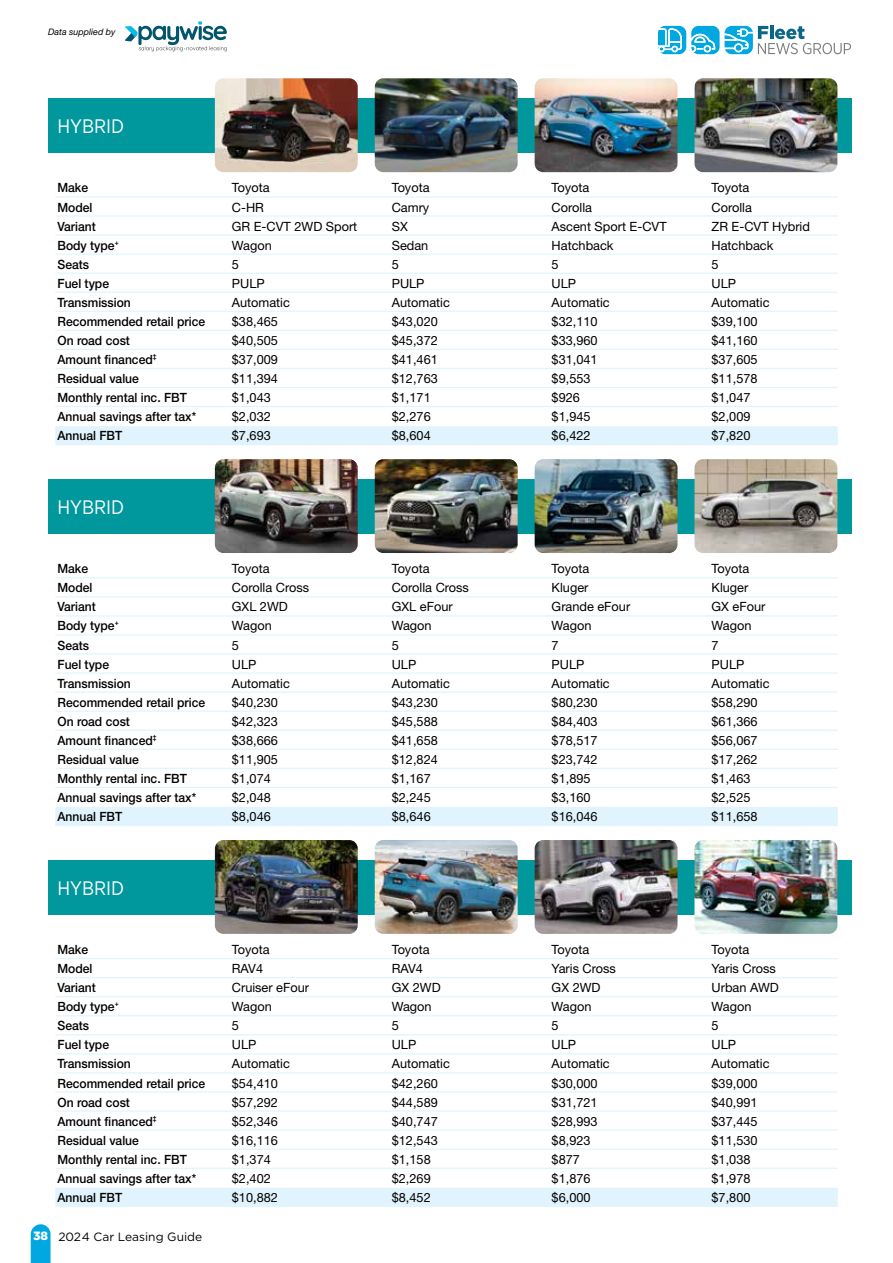
<style>
.page{position:relative;width:893px;height:1263px;background:#fff}
.page>*{position:absolute;margin:0;border:0;box-sizing:border-box;transform-origin:0 0}
.t1{font:19.5px "Gotham Narrow";color:#fff}
.t2{font:12.75px/19px "Helvetica Neue";color:#000}
.t3{font:500 12.75px/19px "Helvetica Neue CE";color:#000;scale:.95 1}
.t4{font:12px "Gotham";color:#000}
.t5{font:italic 9px "Helvetica Neue CE";color:#000}
.s1{font-weight:900;color:#fff}
</style>
<div class="page">
<div style="left:49px;top:860px;width:803px;height:55px;background:#00989d"></div>
<div style="left:49px;top:479px;width:803px;height:55px;background:#00989d"></div>
<div style="left:49px;top:99px;width:803px;height:54px;background:#00989d"></div>
<hr style="left:55px;top:958px;width:783px;height:1px;background:#e1f4fd">
<hr style="left:55px;top:977px;width:783px;height:1px;background:#e1f4fd">
<hr style="left:55px;top:996px;width:783px;height:1px;background:#e1f4fd">
<hr style="left:55px;top:1015px;width:783px;height:1px;background:#e1f4fd">
<hr style="left:55px;top:1034px;width:783px;height:1px;background:#e1f4fd">
<hr style="left:55px;top:1053px;width:783px;height:1px;background:#e1f4fd">
<hr style="left:55px;top:1072px;width:783px;height:1px;background:#e1f4fd">
<hr style="left:55px;top:1091px;width:783px;height:1px;background:#e1f4fd">
<hr style="left:55px;top:1110px;width:783px;height:2px;background:#e1f4fd">
<hr style="left:55px;top:1129px;width:783px;height:2px;background:#e1f4fd">
<hr style="left:55px;top:1148px;width:783px;height:2px;background:#e1f4fd">
<hr style="left:55px;top:1167px;width:783px;height:2px;background:#e1f4fd">
<div style="left:55px;top:1188px;width:783px;height:19px;background:#e1f4fd"></div>
<hr style="left:55px;top:577px;width:783px;height:1px;background:#e1f4fd">
<hr style="left:55px;top:596px;width:783px;height:1px;background:#e1f4fd">
<hr style="left:55px;top:615px;width:783px;height:1px;background:#e1f4fd">
<hr style="left:55px;top:634px;width:783px;height:1px;background:#e1f4fd">
<hr style="left:55px;top:653px;width:783px;height:2px;background:#e1f4fd">
<hr style="left:55px;top:672px;width:783px;height:2px;background:#e1f4fd">
<hr style="left:55px;top:691px;width:783px;height:2px;background:#e1f4fd">
<hr style="left:55px;top:710px;width:783px;height:2px;background:#e1f4fd">
<hr style="left:55px;top:730px;width:783px;height:1px;background:#e1f4fd">
<hr style="left:55px;top:749px;width:783px;height:1px;background:#e1f4fd">
<hr style="left:55px;top:768px;width:783px;height:1px;background:#e1f4fd">
<hr style="left:55px;top:787px;width:783px;height:1px;background:#e1f4fd">
<div style="left:55px;top:807px;width:783px;height:19px;background:#e1f4fd"></div>
<hr style="left:55px;top:196px;width:783px;height:2px;background:#e1f4fd">
<hr style="left:55px;top:215px;width:783px;height:2px;background:#e1f4fd">
<hr style="left:55px;top:234px;width:783px;height:2px;background:#e1f4fd">
<hr style="left:55px;top:253px;width:783px;height:2px;background:#e1f4fd">
<hr style="left:55px;top:273px;width:783px;height:1px;background:#e1f4fd">
<hr style="left:55px;top:292px;width:783px;height:1px;background:#e1f4fd">
<hr style="left:55px;top:311px;width:783px;height:1px;background:#e1f4fd">
<hr style="left:55px;top:330px;width:783px;height:1px;background:#e1f4fd">
<hr style="left:55px;top:349px;width:783px;height:1px;background:#e1f4fd">
<hr style="left:55px;top:368px;width:783px;height:1px;background:#e1f4fd">
<hr style="left:55px;top:387px;width:783px;height:1px;background:#e1f4fd">
<hr style="left:55px;top:406px;width:783px;height:1px;background:#e1f4fd">
<div style="left:55px;top:426px;width:783px;height:19px;background:#e1f4fd"></div>
<img style="left:375px;top:78px;width:143px;height:94px">
<img style="left:215px;top:78px;width:143px;height:94px">
<img style="left:694px;top:78px;width:143px;height:94px">
<img style="left:535px;top:78px;width:142px;height:94px">
<img style="left:215px;top:459px;width:143px;height:94px">
<img style="left:694px;top:459px;width:143px;height:94px">
<img style="left:535px;top:459px;width:142px;height:94px">
<img style="left:375px;top:459px;width:143px;height:94px">
<img style="left:215px;top:840px;width:143px;height:94px">
<img style="left:694px;top:840px;width:143px;height:94px">
<img style="left:535px;top:840px;width:142px;height:94px">
<img style="left:375px;top:840px;width:143px;height:94px">
<svg style="left:31px;top:1224px;width:20px;height:39px"></svg>
<hr style="left:770px;top:25px;width:3px;height:14px;background:#0a6788">
<svg style="left:658px;top:26px;width:193px;height:28px"></svg>
<svg style="left:125px;top:21px;width:102px;height:30px"></svg>
<p class="t5" style="left:48px;top:27px;width:69px">Data supplied by</p>
<h1 class="t1" style="left:57px;top:114px;width:68px">HYBRID</h1>
<p class="t3" style="left:57px;top:178px;width:157px">Make<br>Model<br>Variant<br>Body type<sup>+<br></sup>Seats<br>Fuel type<br>Transmission<br>Recommended retail price<br>On road cost<br>Amount financed<sup>‡<br></sup>Residual value<br>Monthly rental inc. FBT<br>Annual savings after tax*<br>Annual FBT</p>
<p class="t2" style="left:392px;top:178px;width:60px">Toyota<br>Camry<br>SX<br>Sedan<br>5<br>PULP<br>Automatic $43,020 $45,372 $41,461 $12,763 $1,171 $2,276 $8,604</p>
<p class="t2" style="left:232px;top:178px;width:127px">Toyota<br>C-HR<br>GR E-CVT 2WD Sport<br>Wagon<br>5<br>PULP<br>Automatic<br>$38,465<br>$40,505<br>$37,009<br>$11,394<br>$1,043<br>$2,032<br>$7,693</p>
<p class="t2" style="left:711px;top:178px;width:100px">Toyota<br>Corolla<br>ZR E-CVT Hybrid<br>Hatchback<br>5<br>ULP<br>Automatic $39,100<br>$41,160<br>$37,605<br>$11,578<br>$1,047<br>$2,009<br>$7,820</p>
<p class="t2" style="left:552px;top:178px;width:116px">Toyota<br>Corolla<br>Ascent Sport E-CVT<br>Hatchback<br>5<br>ULP<br>Automatic<br>$32,110<br>$33,960<br>$31,041<br>$9,553<br>$926<br>$1,945<br>$6,422</p>
<h1 class="t1" style="left:57px;top:495px;width:68px">HYBRID</h1>
<p class="t3" style="left:57px;top:559px;width:157px">Make<br>Model<br>Variant<br>Body type<sup>+<br></sup>Seats<br>Fuel type<br>Transmission<br>Recommended retail price<br>On road cost<br>Amount financed<sup>‡<br></sup>Residual value<br>Monthly rental inc. FBT<br>Annual savings after tax*<br>Annual FBT</p>
<h1 class="t1" style="left:57px;top:876px;width:68px">HYBRID</h1>
<p class="t3" style="left:57px;top:940px;width:157px">Make<br>Model<br>Variant<br>Body type<sup>+<br></sup>Seats<br>Fuel type<br>Transmission<br>Recommended retail price<br>On road cost<br>Amount financed<sup>‡<br></sup>Residual value<br>Monthly rental inc. FBT<br>Annual savings after tax*<br>Annual FBT</p>
<p class="t4" style="left:33px;top:1228px;width:171px"><span class="s1">38</span> 2024 Car Leasing Guide</p>
<p class="t2" style="left:232px;top:559px;width:79px">Toyota<br>Corolla Cross<br>GXL 2WD<br>Wagon<br>5<br>ULP<br>Automatic $40,230 $42,323 $38,666 $11,905 $1,074 $2,048 $8,046</p>
<p class="t2" style="left:711px;top:559px;width:60px">Toyota<br>Kluger<br>GX eFour<br>Wagon<br>7<br>PULP<br>Automatic $58,290 $61,366 $56,067 $17,262 $1,463 $2,525 $11,658</p>
<p class="t2" style="left:392px;top:559px;width:79px">Toyota<br>Corolla Cross<br>GXL eFour<br>Wagon<br>5<br>ULP<br>Automatic $43,230 $45,588 $41,658 $12,824 $1,167 $2,245 $8,646</p>
<p class="t2" style="left:552px;top:559px;width:80px">Toyota<br>Kluger<br>Grande eFour<br>Wagon<br>7<br>PULP<br>Automatic $80,230 $84,403 $78,517 $23,742 $1,895 $3,160 $16,046</p>
<p class="t2" style="left:232px;top:940px;width:79px">Toyota<br>RAV4<br>Cruiser eFour<br>Wagon<br>5<br>ULP<br>Automatic $54,410 $57,292 $52,346 $16,116 $1,374 $2,402 $10,882</p>
<p class="t2" style="left:711px;top:940px;width:69px">Toyota<br>Yaris Cross<br>Urban AWD<br>Wagon<br>5<br>ULP<br>Automatic $39,000 $40,991 $37,445 $11,530 $1,038 $1,978 $7,800</p>
<p class="t2" style="left:392px;top:940px;width:60px">Toyota<br>RAV4<br>GX 2WD<br>Wagon<br>5<br>ULP<br>Automatic $42,260 $44,589 $40,747 $12,543 $1,158 $2,269 $8,452</p>
<p class="t2" style="left:552px;top:940px;width:66px">Toyota<br>Yaris Cross<br>GX 2WD<br>Wagon<br>5<br>ULP<br>Automatic $30,000 $31,721 $28,993 $8,923 $877 $1,876 $6,000</p>
</div>
